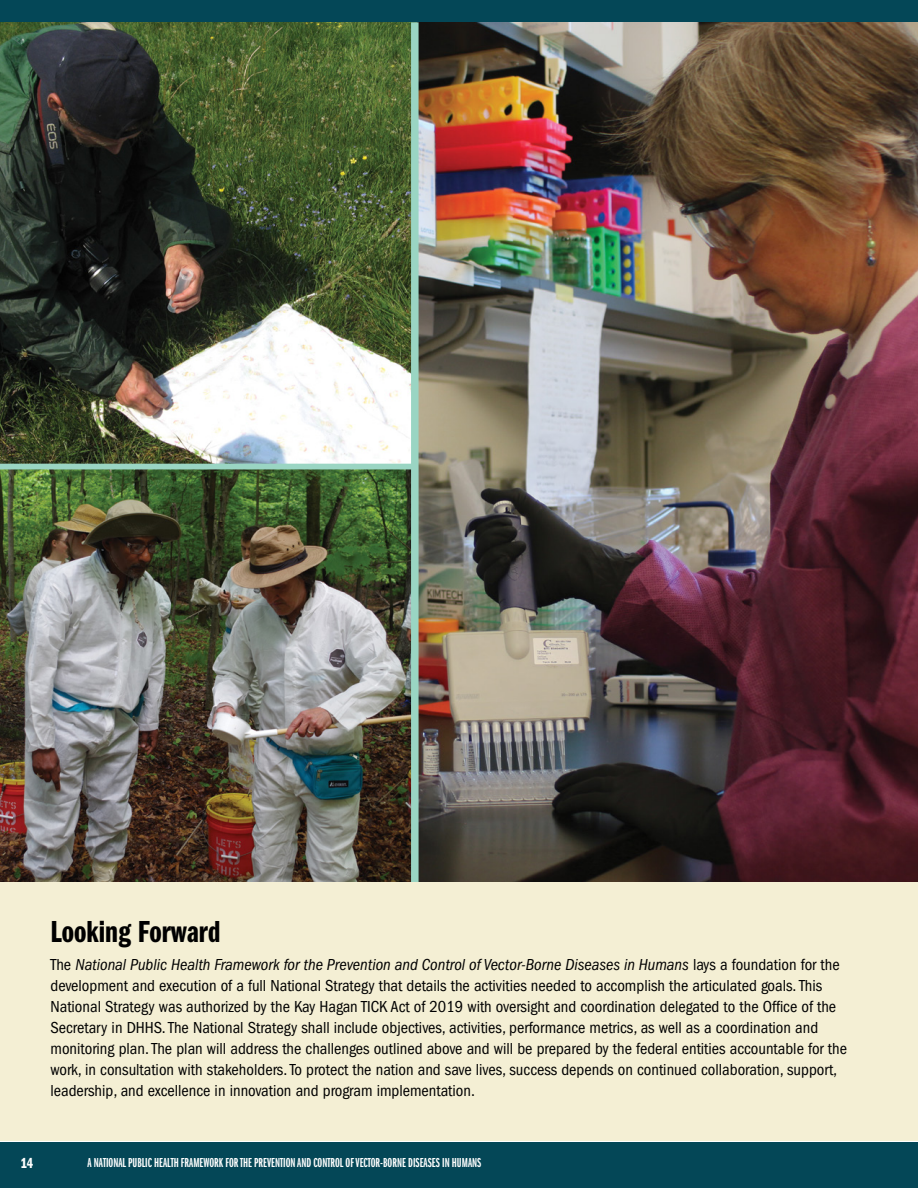
<style>
.page{position:relative;width:918px;height:1188px;background:#fff}
.page>*{position:absolute;margin:0;border:0;box-sizing:border-box;transform-origin:0 0}
.t1{font:31.5px "ITC Franklin Gothic Std Dm Cp";color:#000}
.t2{font:condensed 16.5px/21px "ITC Franklin Gothic Std";color:#000}
.t3{font:15px "ITC Franklin Gothic Std Dm Cp";color:#fff}
.t4{font:13.5px "ITC Franklin Gothic Std Dm X Cp";color:#fff}
.s1{font-style:italic}
</style>
<div class="page">
<div style="left:0;top:1142px;width:918px;height:46px;background:#044757"></div>
<div style="left:0;top:0;width:918px;height:24px;background:#044757"></div>
<img style="left:0;top:22px;width:918px;height:861px">
<div style="left:0;top:464px;width:415px;height:5px;background:#9ad5c3"></div>
<div style="left:411px;top:22px;width:8px;height:861px;background:#9ad5c3"></div>
<div style="left:0;top:883px;width:918px;height:258px;background:#f4efd4"></div>
<p class="t1" style="left:50px;top:915px;width:171px">Looking Forward</p>
<p class="t2" style="left:50px;top:954px;width:798px">The <span class="s1">National Public Health Framework for the Prevention and Control of Vector-Borne Diseases in Humans</span> lays a foundation for the development and execution of a full National Strategy that details the activities needed to accomplish the articulated goals. This National Strategy was authorized by the Kay Hagan TICK Act of 2019 with oversight and coordination delegated to the Office of the Secretary in DHHS. The National Strategy shall include objectives, activities, performance metrics, as well as a coordination and monitoring plan. The plan will address the challenges outlined above and will be prepared by the federal entities accountable for the work, in consultation with stakeholders. To protect the nation and save lives, success depends on continued collaboration, support, leadership, and excellence in innovation and program implementation.</p>
<p class="t3" style="left:21px;top:1155px;width:14px">14</p>
<p class="t4" style="left:87px;top:1155px;width:395px">A NATIONAL PUBLIC HEALTH FRAMEWORK FOR THE PREVENTION AND CONTROL OF VECTOR-BORNE DISEASES IN HUMANS</p>
</div>
